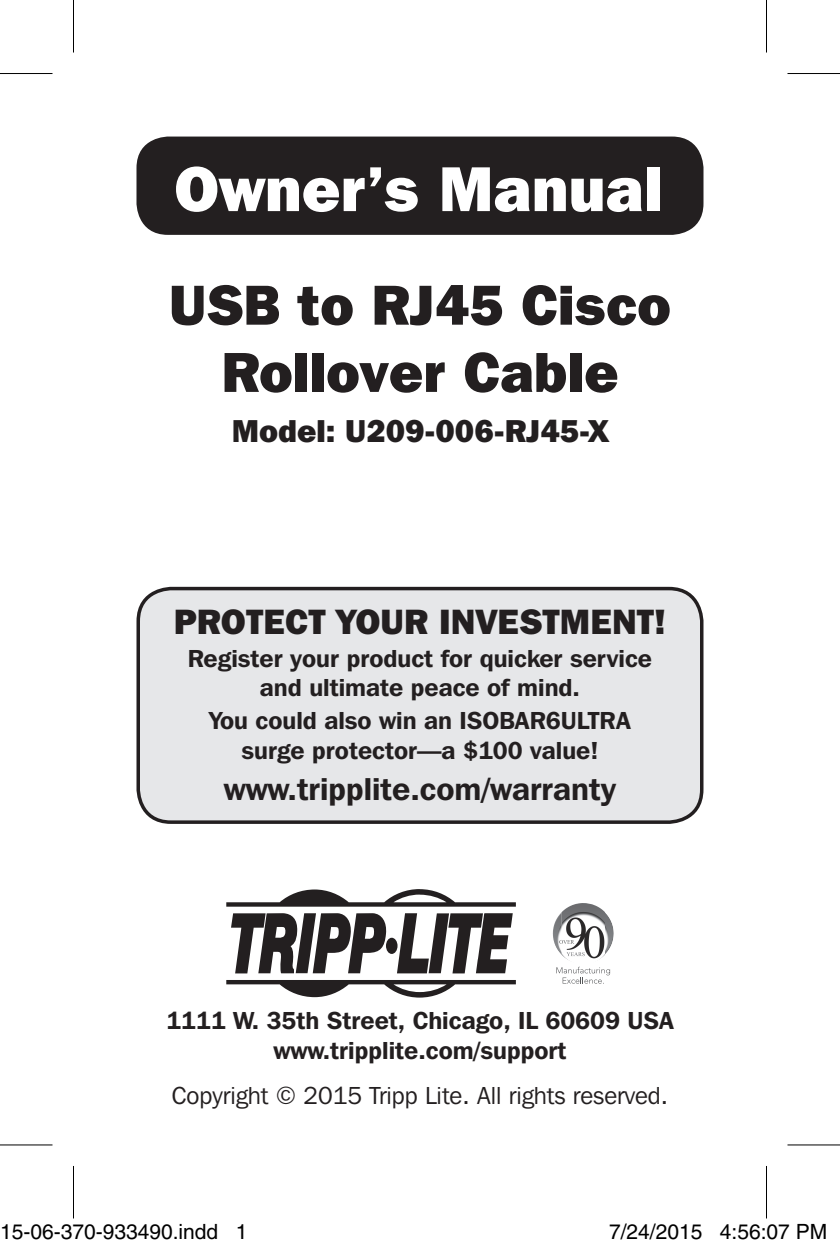
<style>
.page{position:relative;width:840px;height:1250px;background:#fff}
.page>*{position:absolute;margin:0;border:0;box-sizing:border-box;transform-origin:0 0}
.t1{font:800 63px "Franklin Gothic IT Cby BT";color:#fff}
.t2{font:800 56px/67.2px "Franklin Gothic IT Cby BT";color:#231f20;text-align:center}
.t3{font:800 35px "Franklin Gothic IT Cby BT";color:#231f20}
.t4{font:600 31.5px "Franklin Gothic IT Cby BT";color:#231f20}
.t5{font:800 31.5px "Franklin Gothic IT Cby BT";color:#231f20}
.t6{font:600 28px "Franklin Gothic IT Cby BT";color:#231f20}
.t7{font:600 24.5px/29.4px "Franklin Gothic IT Cby BT";color:#231f20;text-align:center}
.t8{font:24.5px "Franklin Gothic IT Cby BT";color:#231f20}
.t9{font:21px "Helvetica";color:#000}
</style>
<div class="page">
<div style="left:136px;top:136px;width:568px;height:99px;background:#231f20;border-radius:32px"></div>
<div style="left:386px;top:937px;width:12px;height:17px;background:#231f20;border-radius:50%"></div>
<svg style="left:231px;top:913px;width:156px;height:60px"></svg>
<svg style="left:397px;top:913px;width:116px;height:60px"></svg>
<svg style="left:226px;top:889px;width:290px;height:17px"></svg>
<svg style="left:226px;top:980px;width:290px;height:17px"></svg>
<img style="left:561px;top:903px;width:21px;height:56px">
<img style="left:553px;top:913px;width:8px;height:37px">
<img style="left:605px;top:916px;width:9px;height:38px">
<svg style="left:556px;top:966px;width:54px;height:17px"></svg>
<svg style="left:559px;top:940px;width:15px;height:4px"></svg>
<div style="left:138px;top:588px;width:564px;height:234px;background:#e6e7e9;border-radius:33px"></div>
<div style="left:137px;top:587px;width:567px;height:237px;border:4px solid #231f20;border-radius:33px"></div>
<svg style="left:0;top:1145px;width:52px;height:1px"></svg>
<svg style="left:788px;top:1145px;width:52px;height:1px"></svg>
<hr style="left:0;top:73px;width:52px;height:1px;background:#000">
<hr style="left:788px;top:73px;width:52px;height:1px;background:#000">
<hr style="left:0;top:1144px;width:52px;height:1px;background:#000">
<hr style="left:788px;top:1144px;width:52px;height:1px;background:#000">
<hr style="left:73px;top:0;width:1px;height:52px;background:#000">
<hr style="left:73px;top:1166px;width:1px;height:52px;background:#000">
<hr style="left:766px;top:0;width:1px;height:52px;background:#000">
<hr style="left:766px;top:1166px;width:1px;height:52px;background:#000">
<div style="left:32px;top:1225px;width:8px;height:13px;border:1px solid #fff;border-radius:50%"></div>
<div style="left:30px;top:1224px;width:12px;height:16px;border:1px solid #fff;border-radius:50%"></div>
<div style="left:86px;top:1225px;width:8px;height:13px;border:1px solid #fff;border-radius:50%"></div>
<div style="left:84px;top:1224px;width:12px;height:16px;border:1px solid #fff;border-radius:50%"></div>
<div style="left:163px;top:1225px;width:8px;height:13px;border:1px solid #fff;border-radius:50%"></div>
<div style="left:161px;top:1224px;width:12px;height:16px;border:1px solid #fff;border-radius:50%"></div>
<div style="left:669px;top:1225px;width:8px;height:13px;border:1px solid #fff;border-radius:50%"></div>
<div style="left:667px;top:1224px;width:12px;height:16px;border:1px solid #fff;border-radius:50%"></div>
<div style="left:769px;top:1225px;width:7px;height:13px;border:1px solid #fff;border-radius:50%"></div>
<div style="left:767px;top:1224px;width:11px;height:16px;border:1px solid #fff;border-radius:50%"></div>
<p class="t1" style="left:174px;top:149px;width:490px">Owner’s Manual</p>
<p class="t2" style="left:169px;top:270px;width:504px">USB to RJ45 Cisco<br>Rollover Cable</p>
<p class="t5" style="left:232px;top:411px;width:378px">Model: U209-006-RJ45-X</p>
<p class="t3" style="left:174px;top:599px;width:494px">PROTECT YOUR INVESTMENT!</p>
<p class="t7" style="left:188px;top:643px;width:466px">Register your product for quicker service and ultimate peace of mind.</p>
<p class="t7" style="left:209px;top:705px;width:423px">You could also win an ISOBAR6ULTRA surge protector—a $100 value!</p>
<p class="t4" style="left:224px;top:769px;width:394px">www.tripplite.com/warranty</p>
<p class="t7" style="left:166px;top:1005px;width:509px">1111 W. 35th Street, Chicago, IL 60609 USA www.tripplite.com/support</p>
<p class="t8" style="left:172px;top:1080px;width:498px">Copyright © 2015 Tripp Lite. All rights reserved.</p>
<p class="t6" style="left:413px;top:1082px;width:19px">1</p>
<p class="t9" style="left:0;top:1219px;width:249px">15-06-370-933490.indd 1</p>
<p class="t9" style="left:609px;top:1219px;width:220px">7/24/2015 4:56:07 PM</p>
</div>
